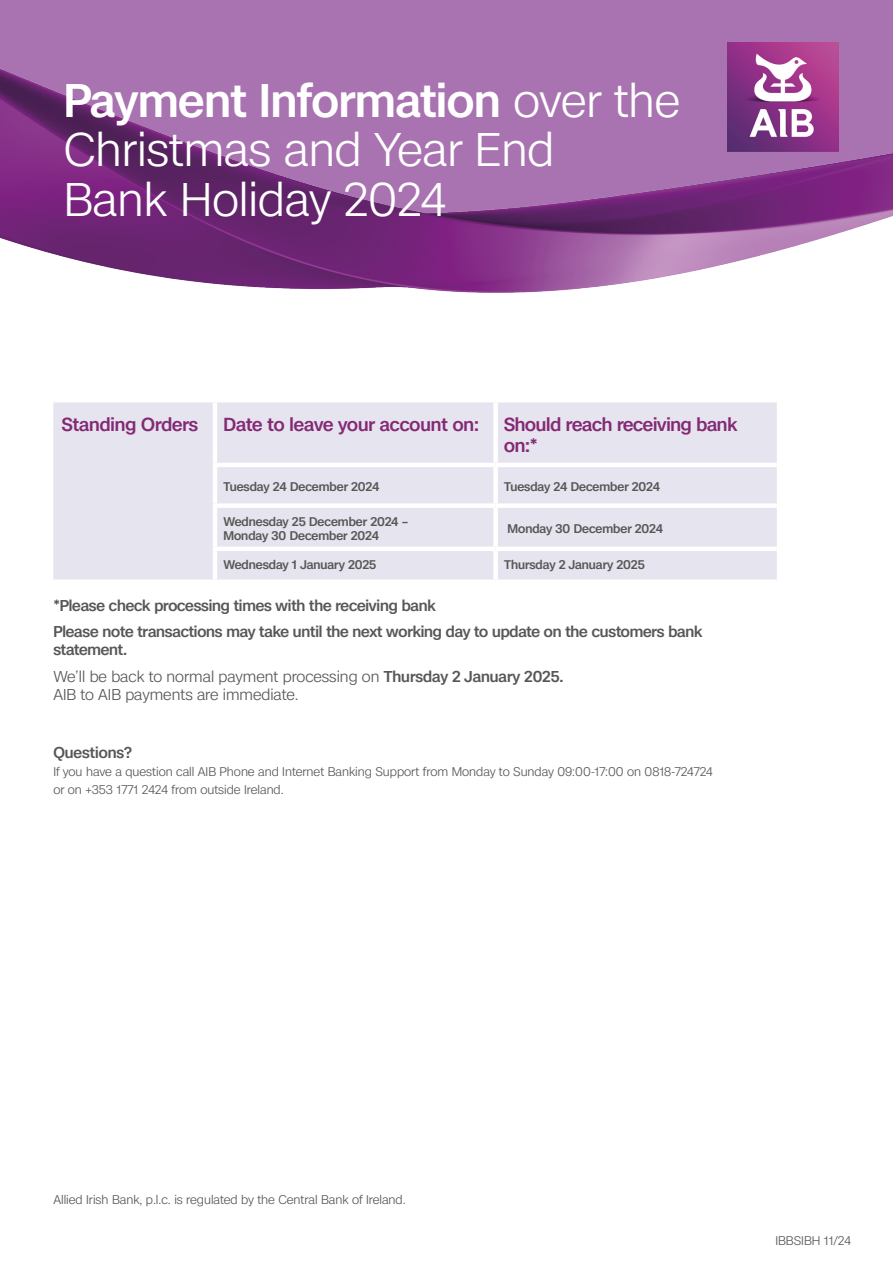
<style>
.page{position:relative;width:893px;height:1263px;background:#fff}
.page>*{position:absolute;margin:0;border:0;box-sizing:border-box;transform-origin:0 0}
.A4_Main_Heading__Core_Purple{font:300 45px/49.5px "AIB Case";color:#fff}
.t1{font:500 18px/21.6px "AIB Case";letter-spacing:-.01em;color:#842973}
.Bullets{font:500 15px/18px "AIB Case";letter-spacing:-.01em;color:#575756}
.Bullets-2{font:300 15px "AIB Case";color:#575756}
.Bullets-3{font:300 12px/18px "AIB Case";color:#575756}
.t2{font:500 12px/14.4px "AIB Case";color:#575756}
.s1{font-weight:500}
</style>
<div class="page">
<div style="left:0;top:0;width:893px;height:33px;background:#a873b0"></div>
<img style="left:0;top:33px;width:893px;height:260px">
<div style="left:53px;top:402px;width:724px;height:177px;background:#e5e4ef"></div>
<hr style="left:213px;top:402px;width:4px;height:61px;background:#fff">
<div style="left:493px;top:402px;width:5px;height:61px;background:#fff"></div>
<hr style="left:213px;top:463px;width:283px;height:4px;background:#fff">
<hr style="left:213px;top:467px;width:4px;height:36px;background:#fff">
<hr style="left:496px;top:463px;width:281px;height:4px;background:#fff">
<div style="left:493px;top:467px;width:5px;height:36px;background:#fff"></div>
<div style="left:213px;top:503px;width:283px;height:5px;background:#fff"></div>
<hr style="left:213px;top:508px;width:4px;height:39px;background:#fff">
<div style="left:496px;top:503px;width:281px;height:5px;background:#fff"></div>
<div style="left:493px;top:508px;width:5px;height:39px;background:#fff"></div>
<hr style="left:213px;top:547px;width:283px;height:4px;background:#fff">
<hr style="left:213px;top:551px;width:4px;height:28px;background:#fff">
<hr style="left:496px;top:547px;width:281px;height:4px;background:#fff">
<div style="left:493px;top:551px;width:5px;height:28px;background:#fff"></div>
<img style="left:727px;top:42px;width:111px;height:110px">
<p class="A4_Main_Heading__Core_Purple" style="left:64px;top:75px;width:618px"><span class="s1">Payment Information</span> over the<br>Christmas and Year End<br>Bank Holiday 2024</p>
<p class="t1" style="left:62px;top:413px;width:138px">Standing Orders</p>
<p class="t1" style="left:223px;top:413px;width:257px">Date to leave your account on:</p>
<p class="t1" style="left:504px;top:413px;width:235px">Should reach receiving bank on:*</p>
<p class="t2" style="left:223px;top:479px;width:157px">Tuesday 24 December 2024</p>
<p class="t2" style="left:504px;top:479px;width:157px">Tuesday 24 December 2024</p>
<p class="t2" style="left:223px;top:514px;width:186px">Wednesday 25 December 2024 –<br>Monday 30 December 2024</p>
<p class="t2" style="left:507px;top:521px;width:157px">Monday 30 December 2024</p>
<p class="t2" style="left:223px;top:557px;width:154px">Wednesday 1 January 2025</p>
<p class="t2" style="left:504px;top:557px;width:142px">Thursday 2 January 2025</p>
<p class="Bullets" style="left:53px;top:596px;width:384px">*Please check processing times with the receiving bank</p>
<p class="Bullets" style="left:53px;top:622px;width:650px">Please note transactions may take until the next working day to update on the customers bank statement.</p>
<p class="Bullets-2" style="left:53px;top:665px;width:512px">We’ll be back to normal payment processing on <span class="s1">Thursday 2 January 2025.</span></p>
<p class="Bullets-2" style="left:53px;top:683px;width:247px">AIB to AIB payments are immediate.</p>
<p class="Bullets" style="left:53px;top:743px;width:80px">Questions?</p>
<p class="Bullets-3" style="left:53px;top:762px;width:661px">If you have a question call AIB Phone and Internet Banking Support from Monday to Sunday 09:00-17:00 on 0818-724724 or on +353 1771 2424 from outside Ireland.</p>
<p class="Bullets-3" style="left:53px;top:1190px;width:354px">Allied Irish Bank, p.l.c. is regulated by the Central Bank of Ireland.</p>
<p class="Bullets-3" style="left:775px;top:1231px;width:77px">IBBSIBH 11/24</p>
</div>
